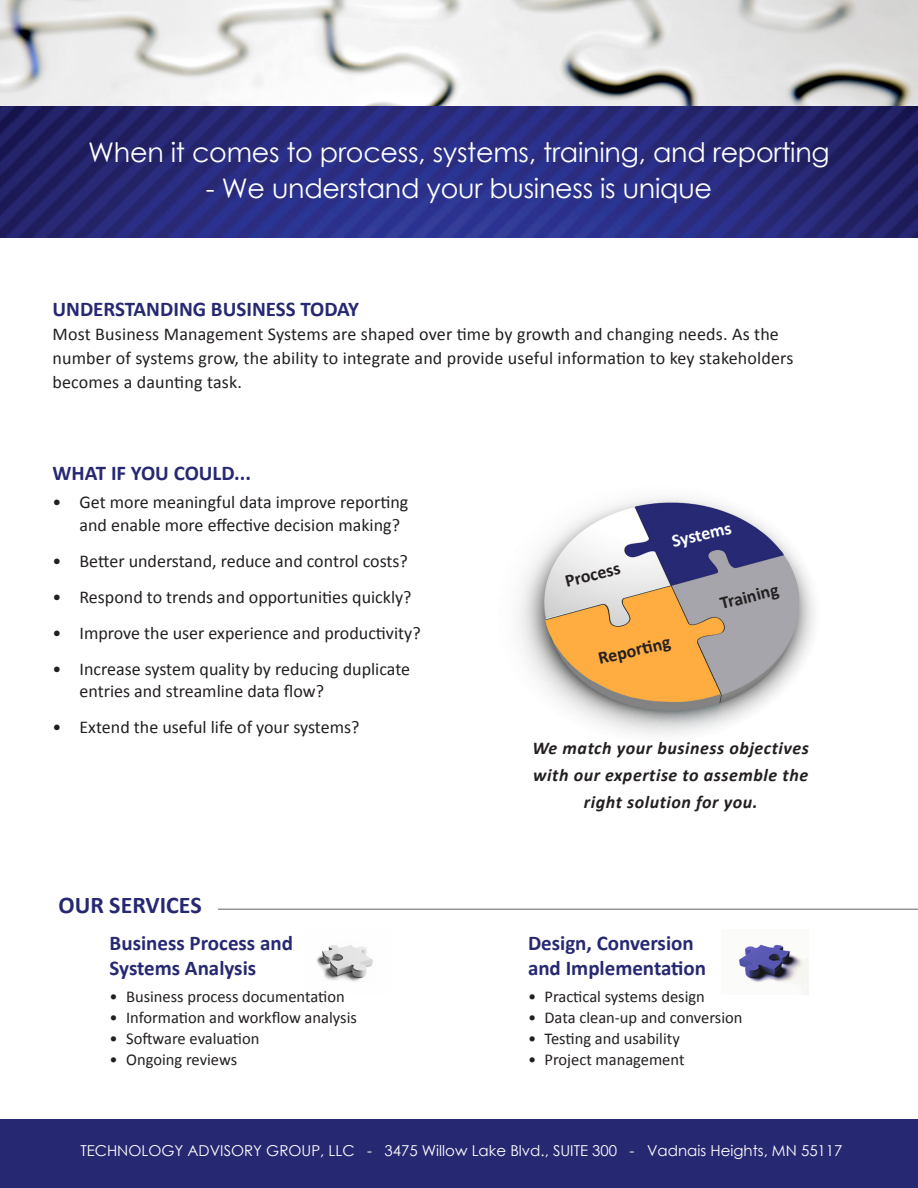
<style>
.page{position:relative;width:918px;height:1188px;background:#fff}
.page>*{position:absolute;margin:0;border:0;box-sizing:border-box;transform-origin:0 0}
.t1{font:27px "Century Gothic";letter-spacing:-.01em;color:#fff}
.t2{font:700 24px "Calibri";color:#272872}
.t3{font:700 21px "Calibri";color:#272872}
.t4{font:18px/22.5px "Calibri";color:#231f20}
.t5{font:italic 700 18px/27px "Calibri";letter-spacing:.03em;color:#231f20;text-align:center}
.t6{font:700 18px "Calibri";color:#231f20}
.t7{font:700 18px "Calibri";color:#fff}
.t8{font:16.5px "Calibri";color:#231f20}
.t9{font:15px "Century Gothic";color:#fff}
</style>
<div class="page">
<img style="left:0;top:0;width:918px;height:106px">
<img style="left:0;top:106px;width:918px;height:131px">
<img style="left:518px;top:498px;width:296px;height:237px">
<div style="left:0;top:1119px;width:918px;height:69px;background:#272872"></div>
<img style="left:739px;top:944px;width:70px;height:50px">
<img style="left:316px;top:945px;width:57px;height:37px">
<hr style="left:218px;top:909px;width:700px;height:1px;background:#939598">
<p class="t1" style="left:88px;top:133px;width:743px">When it comes to process, systems, training, and reporting</p>
<p class="t1" style="left:206px;top:169px;width:508px">- We understand your business is unique</p>
<p class="t3" style="left:52px;top:296px;width:308px">UNDERSTANDING BUSINESS TODAY</p>
<p class="t4" style="left:52px;top:322px;width:742px;line-height:24px">Most Business Management Systems are shaped over time by growth and changing needs. As the number of systems grow, the ability to integrate and provide useful information to key stakeholders becomes a daunting task.</p>
<p class="t3" style="left:52px;top:460px;width:200px">WHAT IF YOU COULD...</p>
<p class="t4" style="left:80px;top:490px;width:330px;text-indent:-27px">• Get more meaningful data improve reporting and enable more effective decision making?</p>
<p class="t4" style="left:52px;top:549px;width:357px">• Better understand, reduce and control costs?</p>
<p class="t4" style="left:52px;top:585px;width:361px">• Respond to trends and opportunities quickly?</p>
<p class="t4" style="left:52px;top:621px;width:370px">• Improve the user experience and productivity?</p>
<p class="t4" style="left:80px;top:657px;width:332px;text-indent:-27px">• Increase system quality by reducing duplicate entries and streamline data flow?</p>
<p class="t4" style="left:52px;top:715px;width:309px">• Extend the useful life of your systems?</p>
<p class="t2" style="left:58px;top:890px;width:145px">OUR SERVICES</p>
<p class="t3" style="left:110px;top:930px;width:185px">Business Process and</p>
<p class="t3" style="left:110px;top:955px;width:148px">Systems Analysis</p>
<p class="t8" style="left:110px;top:986px;width:237px">• Business process documentation</p>
<p class="t8" style="left:110px;top:1007px;width:249px">• Information and workflow analysis</p>
<p class="t8" style="left:110px;top:1028px;width:151px">• Software evaluation</p>
<p class="t8" style="left:110px;top:1049px;width:129px">• Ongoing reviews</p>
<p class="t6" style="left:563px;top:570px;width:58px;rotate:-14deg">Process</p>
<p class="t7" style="left:670px;top:530px;width:62px;rotate:-13deg">Systems</p>
<p class="t6" style="left:718px;top:593px;width:61px;rotate:-14deg">Training</p>
<p class="t6" style="left:596px;top:647px;width:75px;rotate:-13deg">Reporti ng</p>
<p class="t5" style="left:532px;top:734px;width:278px">We match your business objectives with our expertise to assemble the right solution for you.</p>
<p class="t3" style="left:528px;top:930px;width:167px">Design, Conversion</p>
<p class="t3" style="left:528px;top:955px;width:180px">and Implementation</p>
<p class="t8" style="left:528px;top:986px;width:178px">• Practical systems design</p>
<p class="t8" style="left:528px;top:1007px;width:216px">• Data clean-up and conversion</p>
<p class="t8" style="left:528px;top:1028px;width:153px">• Testing and usability</p>
<p class="t8" style="left:528px;top:1049px;width:158px">• Project management</p>
<p class="t9" style="left:80px;top:1140px;width:764px">TECHNOLOGY ADVISORY GROUP, LLC - 3475 Willow Lake Blvd., SUITE 300 - Vadnais Heights, MN 55117</p>
</div>
